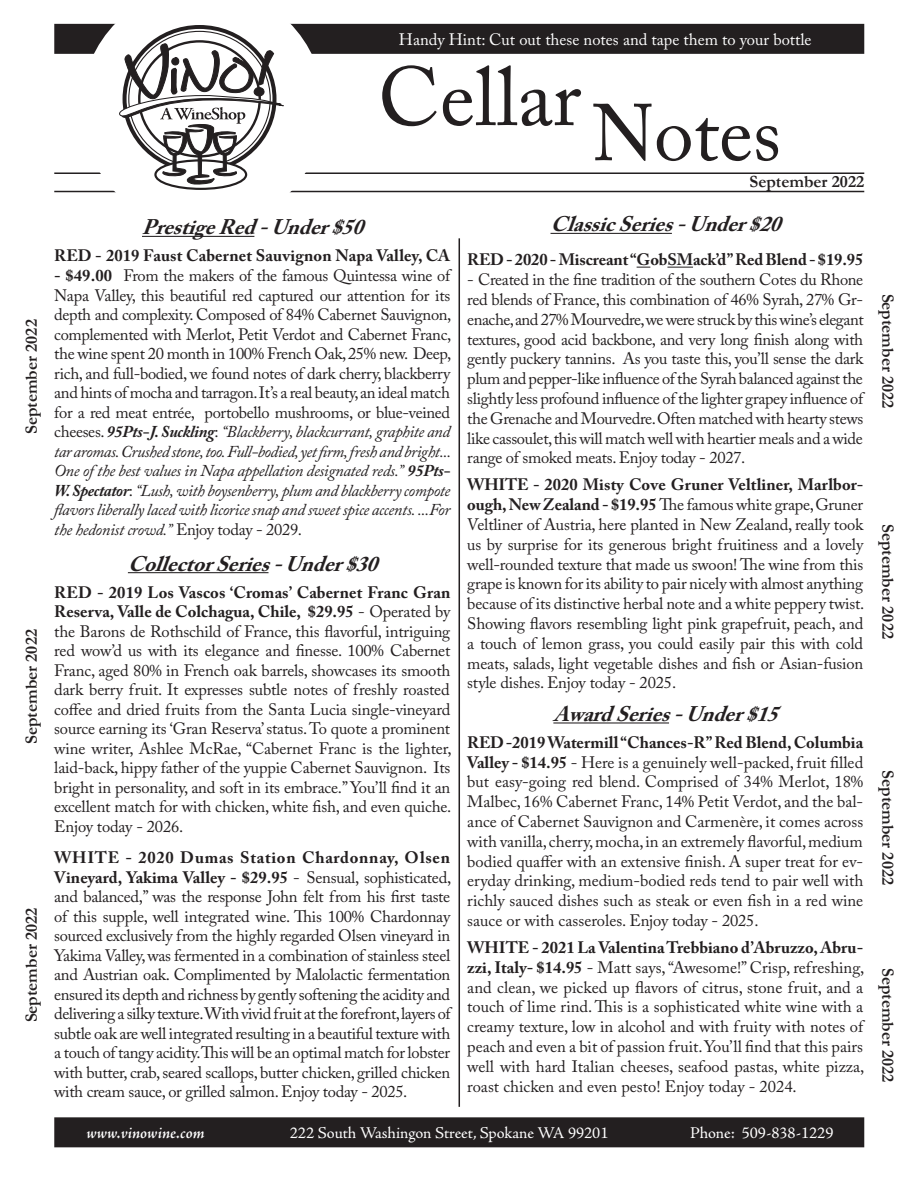
<style>
.page{position:relative;width:918px;height:1188px;background:#fff}
.page>*{position:absolute;margin:0;border:0;box-sizing:border-box;transform-origin:0 0}
.t1{font:82.5px "Adobe Caslon Pro";color:#231f20}
.t2{font:italic 700 21px "Adobe Caslon Pro";color:#231f20}
.t3{font:700 17.25px "Garamond";color:#231f20}
.t4{font:16.5px/19.5px "Adobe Caslon Pro";letter-spacing:-.01em;color:#231f20;text-align:justify}
.t5{font:700 16.5px "Adobe Caslon Pro";color:#231f20}
.t6{font:16.5px "Adobe Jenson Pro";color:#fff}
.t7{font:16.5px "Adobe Caslon Pro";color:#fff}
.t8{font:italic 600 16.5px "Adobe Jenson Pro";color:#fff}
.s1{font-weight:700}
.s2{font-weight:700;font-style:italic}
.s3{font-style:italic}
</style>
<div class="page">
<div style="left:54px;top:24px;width:810px;height:30px;background:#231f20"></div>
<hr style="left:54px;top:191px;width:810px;height:1px;background:#231f20">
<hr style="left:54px;top:172px;width:810px;height:2px;background:#231f20">
<svg style="left:81px;top:23px;width:243px;height:170px"></svg>
<div style="left:54px;top:1117px;width:810px;height:30px;background:#231f20"></div>
<hr style="left:551px;top:233px;width:121px;height:1px;background:#231f20">
<svg style="left:637px;top:267px;width:13px;height:1px"></svg>
<svg style="left:667px;top:267px;width:26px;height:1px"></svg>
<hr style="left:553px;top:722px;width:116px;height:2px;background:#231f20">
<hr style="left:459px;top:238px;width:1px;height:869px;background:#231f20">
<hr style="left:142px;top:236px;width:112px;height:1px;background:#231f20">
<hr style="left:128px;top:572px;width:141px;height:1px;background:#231f20">
<div style="left:103px;top:4px;width:197px;height:207px;background:#fff;border-radius:50%"></div>
<svg style="left:119px;top:25px;width:165px;height:165px"></svg>
<p class="t3" style="left:20px;top:434px;width:116px;rotate:-90deg">September 2022</p>
<p class="t3" style="left:20px;top:744px;width:116px;rotate:-90deg">September 2022</p>
<p class="t3" style="left:20px;top:1022px;width:116px;rotate:-90deg">September 2022</p>
<p class="t7" style="left:399px;top:30px;width:414px">Handy Hint: Cut out these notes and tape them to your bottle</p>
<h1 class="t1" style="left:378px;top:48px;width:404px">Cellar<sub>Notes</sub></h1>
<p class="t3" style="left:750px;top:169px;width:116px">September 2022</p>
<p class="t2" style="left:551px;top:212px;width:244px">ClassicSeries-Under$20</p>
<p class="t5" style="left:467px;top:250px;width:397px">RED - 2020 - Miscreant “GobSMack’d” Red Blend - $19.95</p>
<p class="t4" style="left:467px;top:270px;width:398px">- Created in the fine tradition of the southern Cotes du Rhone red blends of France, this combination of 46% Syrah, 27% Gr&shy;enache, and 27% Mourvedre, we were struck by this wine’s elegant textures, good acid backbone, and very long finish along with gently puckery tannins. As you taste this, you’ll sense the dark plum and pepper-like influence of the Syrah balanced against the slightly less profound influence of the lighter grapey influence of the Grenache and Mourvedre. Often matched with hearty stews like cassoulet, this will match well with heartier meals and a wide range of smoked meats. Enjoy today - 2027.</p>
<p class="t4" style="left:467px;top:475px;width:399px"><span class="s1">WHITE - 2020 Misty Cove Gruner Veltliner, Marlbor&shy;ough, New Zealand - $19.95</span> The famous white grape, Gruner Veltliner of Austria, here planted in New Zealand, really took us by surprise for its generous bright fruitiness and a lovely well-rounded texture that made us swoon! The wine from this grape is known for its ability to pair nicely with almost anything because of its distinctive herbal note and a white peppery twist.<br>Showing flavors resembling light pink grapefruit, peach, and a touch of lemon grass, you could easily pair this with cold meats, salads, light vegetable dishes and fish or Asian-fusion style dishes. Enjoy today - 2025.</p>
<p class="t2" style="left:553px;top:701px;width:238px">AwardSeries-Under$15</p>
<p class="t4" style="left:467px;top:732px;width:398px"><span class="s1">RED -2019 Watermill “Chances-R” Red Blend, Columbia Valley - $14.95</span> - Here is a genuinely well-packed, fruit filled but easy-going red blend. Comprised of 34% Merlot, 18% Malbec, 16% Cabernet Franc, 14% Petit Verdot, and the bal&shy;ance of Cabernet Sauvignon and Carmenère, it comes across with vanilla, cherry, mocha, in an extremely flavorful, medium bodied quaffer with an extensive finish. A super treat for ev&shy;eryday drinking, medium-bodied reds tend to pair well with richly sauced dishes such as steak or even fish in a red wine sauce or with casseroles. Enjoy today - 2025.</p>
<p class="t4" style="left:467px;top:937px;width:399px"><span class="s1">WHITE - 2021 La Valentina Trebbiano d’Abruzzo, Abru&shy;zzi, Italy- $14.95</span> - Matt says, “Awesome!” Crisp, refreshing, and clean, we picked up flavors of citrus, stone fruit, and a touch of lime rind. This is a sophisticated white wine with a creamy texture, low in alcohol and with fruity with notes of peach and even a bit of passion fruit. You’ll find that this pairs well with hard Italian cheeses, seafood pastas, white pizza, roast chicken and even pesto! Enjoy today - 2024.</p>
<p class="t2" style="left:142px;top:215px;width:235px">PrestigeRed-Under$50</p>
<p class="t5" style="left:54px;top:246px;width:397px">RED - 2019 Faust Cabernet Sauvignon Napa Valley, CA</p>
<p class="t4" style="left:54px;top:266px;width:399px"><span class="s1">- $49.00</span> From the makers of the famous Quintessa wine of Napa Valley, this beautiful red captured our attention for its depth and complexity. Composed of 84% Cabernet Sauvignon, complemented with Merlot, Petit Verdot and Cabernet Franc, the wine spent 20 month in 100% French Oak, 25% new. Deep, rich, and full-bodied, we found notes of dark cherry, blackberry and hints of mocha and tarragon. It’s a real beauty, an ideal match for a red meat entrée, portobello mushrooms, or blue-veined cheeses. <span class="s2">95Pts-J. Suckling</span>: <span class="s3">“Blackberry, blackcurrant, graphite and tar aromas. Crushed stone, too. Full-bodied, yet firm, fresh and bright...<br>One of the best values in Napa appellation designated reds.”</span> <span class="s2">95Pts-W. Spectator</span>: <span class="s3">“Lush, with boysenberry, plum and blackberry compote flavors liberally laced with licorice snap and sweet spice accents. ...For the hedonist crowd.”</span> Enjoy today - 2029.</p>
<p class="t2" style="left:128px;top:551px;width:263px">CollectorSeries-Under$30</p>
<p class="t4" style="left:54px;top:582px;width:399px"><span class="s1">RED - 2019 Los Vascos ‘Cromas’ Cabernet Franc Gran Reserva, Valle de Colchagua, Chile, $29.95</span> - Operated by the Barons de Rothschild of France, this flavorful, intriguing red wow’d us with its elegance and finesse. 100% Cabernet Franc, aged 80% in French oak barrels, showcases its smooth dark berry fruit. It expresses subtle notes of freshly roasted coffee and dried fruits from the Santa Lucia single-vineyard source earning its ‘Gran Reserva’ status. To quote a prominent wine writer, Ashlee McRae, “Cabernet Franc is the lighter, laid-back, hippy father of the yuppie Cabernet Sauvignon. Its bright in personality, and soft in its embrace.” You’ll find it an excellent match for with chicken, white fish, and even quiche.<br>Enjoy today - 2026.</p>
<p class="t4" style="left:54px;top:847px;width:398px"><span class="s1">WHITE - 2020 Dumas Station Chardonnay, Olsen Vineyard, Yakima Valley - $29.95</span> - Sensual, sophisticated, and balanced,” was the response John felt from his first taste of this supple, well integrated wine. This 100% Chardonnay sourced exclusively from the highly regarded Olsen vineyard in Yakima Valley, was fermented in a combination of stainless steel and Austrian oak. Complimented by Malolactic fermentation ensured its depth and richness by gently softening the acidity and delivering a silky texture.With vivid fruit at the forefront, layers of subtle oak are well integrated resulting in a beautiful texture with a touch of tangy acidity.This will be an optimal match for lobster with butter, crab, seared scallops, butter chicken, grilled chicken with cream sauce, or grilled salmon. Enjoy today - 2025.</p>
<p class="t8" style="left:87px;top:1123px;width:120px">www.vinowine.com</p>
<p class="t6" style="left:290px;top:1123px;width:320px">222 South Washingon Street, Spokane WA 99201</p>
<p class="t6" style="left:690px;top:1123px;width:145px">Phone: 509-838-1229</p>
<p class="t3" style="left:900px;top:294px;width:116px;rotate:90deg">September 2022</p>
<p class="t3" style="left:900px;top:524px;width:116px;rotate:90deg">September 2022</p>
<p class="t3" style="left:900px;top:770px;width:116px;rotate:90deg">September 2022</p>
<p class="t3" style="left:900px;top:968px;width:116px;rotate:90deg">September 2022</p>
</div>
